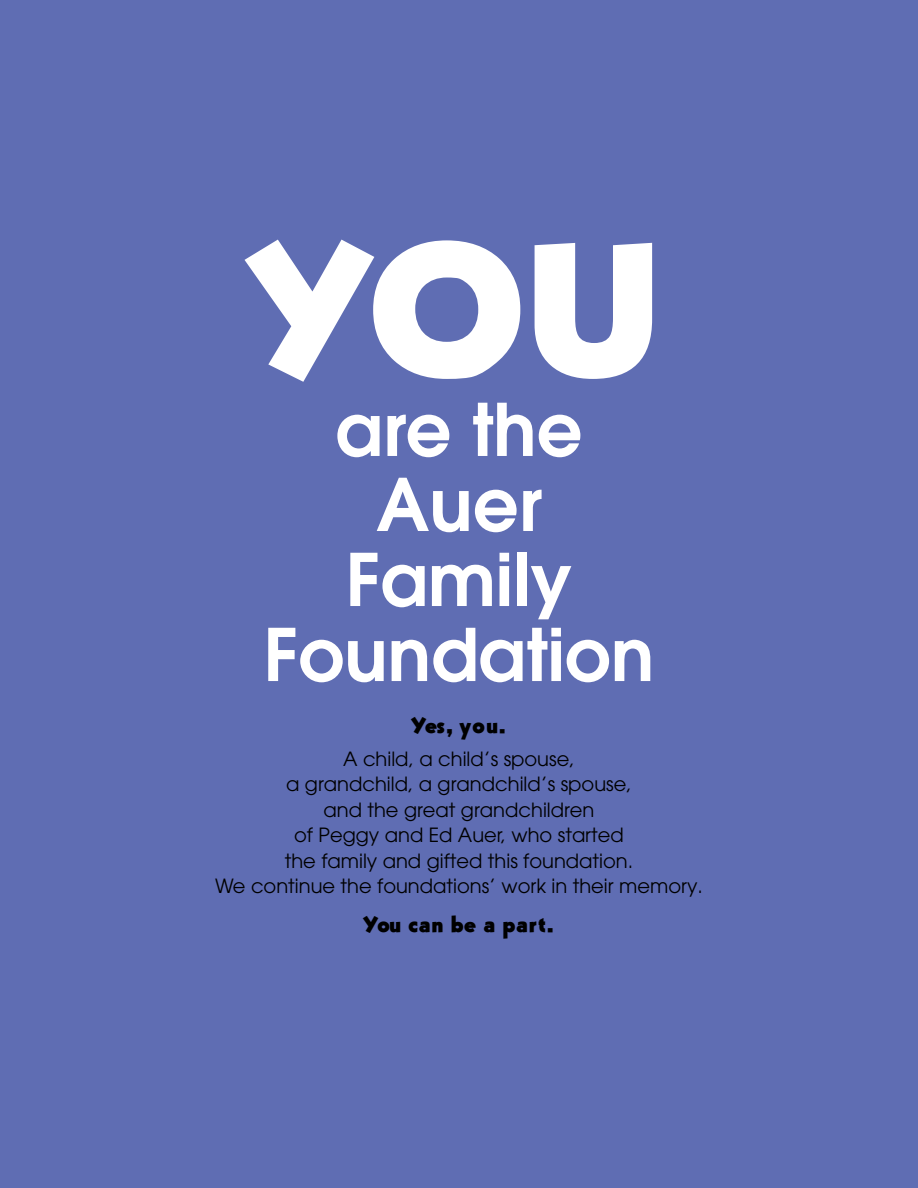
<style>
.page{position:relative;width:918px;height:1188px;background:#5f6db3}
.page>*{position:absolute;margin:0;border:0;box-sizing:border-box;transform-origin:0 0}
.t1{font:700 189px "Bully";color:#fff}
.t2{font:600 72px/75px "Avant Garde";color:#fff;text-align:center}
.t3{font:700 22.5px "Bully";color:#000}
.t4{font:19.5px/25.5px "Avant Garde";color:#000;text-align:center}
</style>
<div class="page">
<h1 class="t1" style="left:252px;top:192px;width:416px">YOU</h1>
<h2 class="t2" style="left:264px;top:391px;width:392px">are the<br>Auer<br>Family<br>Foundation</h2>
<p class="t3" style="left:412px;top:712px;width:96px">Yes, you.</p>
<p class="t4" style="left:215px;top:746px;width:489px">A child, a child’s spouse,<br>a grandchild, a grandchild’s spouse,<br>and the great grandchildren<br>of Peggy and Ed Auer, who started<br>the family and gifted this foundation.<br>We continue the foundations’ work in their memory.</p>
<p class="t3" style="left:364px;top:911px;width:192px">You can be a part.</p>
</div>
